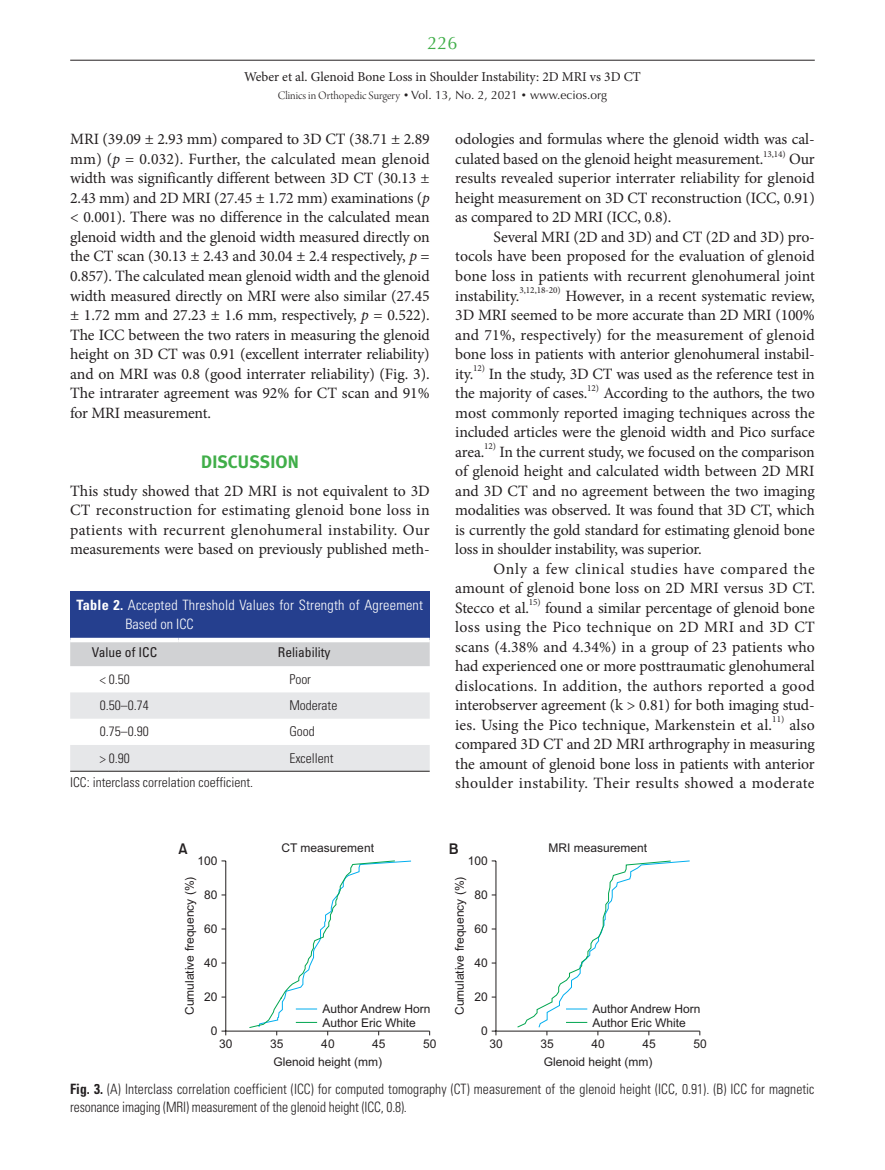
<style>
.page{position:relative;width:885px;height:1170px;background:#fff}
.page>*{position:absolute;margin:0;border:0;box-sizing:border-box;transform-origin:0 0}
.t1{font:700 18px "Meta Plus";letter-spacing:-.01em;color:#40ae49}
.t2{font:18px "Optima LT Std";color:#40ae49}
.t3{font:15.75px/19.5px "Minion Pro";letter-spacing:-.01em;color:#231f20;text-align:justify}
.t4{font:15px "Gothic 725 BT Bold A";color:#231f20}
.t5{font:300 condensed 14.25px/18px "Univers LT Std";letter-spacing:.005em;color:#231f20;scale:.95 1}
.t6{font:300 condensed 14.25px/19.5px "Univers LT Std";letter-spacing:.015em;color:#fff}
.t7{font:300 condensed 13.5px "Univers LT Std";color:#231f20}
.t8{font:13.5px "Minion Pro";color:#231f20}
.t9{font:condensed 13.5px "Univers LT Std";color:#231f20}
.t10{font:12px/13.4px "Arial";color:#231f20}
.t11{font:12px "Optima LT Std";color:#231f20}
.t12{font:9.15px "Minion Pro";letter-spacing:-.01em;color:#231f20}
.s1{font-family:"Arno Pro Light Display"}
.s2{font-size:9px}
.s3{font-style:italic}
.s4{font-weight:700}
</style>
<div class="page">
<hr style="left:70px;top:60px;width:744px;height:1px;background:#231f20">
<div style="left:70px;top:591px;width:359px;height:49px;background:#253f8e"></div>
<div style="left:70px;top:642px;width:359px;height:24px;background:#d1d2d4"></div>
<svg style="left:70px;top:692px;width:359px;height:78px"></svg>
<div style="left:70px;top:637px;width:109px;height:5px;background:#fff"></div>
<div style="left:179px;top:637px;width:250px;height:5px;background:#fff"></div>
<hr style="left:70px;top:770px;width:109px;height:1px;background:#231f20">
<hr style="left:179px;top:770px;width:250px;height:1px;background:#231f20">
<svg style="left:221px;top:860px;width:209px;height:175px"></svg>
<svg style="left:491px;top:860px;width:209px;height:175px"></svg>
<p class="t2" style="left:427px;top:32px;width:32px">226</p>
<p class="t8" style="left:244px;top:68px;width:398px">Weber et al. Glenoid Bone Loss in Shoulder Instability: 2D MRI vs 3D CT</p>
<p class="t11" style="left:278px;top:88px;width:331px"><span class="s1">Clinics in Orthopedic Surgery</span> <span class="s2">•</span> Vol. 13, No. 2, 2021 <span class="s2">•</span> www.ecios.org</p>
<p class="t3" style="left:70px;top:130px;width:361px">MRI (39.09 ± 2.93 mm) compared to 3D CT (38.71 ± 2.89 mm) (<span class="s3">p</span> = 0.032). Further, the calculated mean glenoid width was significantly different between 3D CT (30.13 ± 2.43 mm) and 2D MRI (27.45 ± 1.72 mm) examinations (<span class="s3">p </span>&lt; 0.001). There was no difference in the calculated mean glenoid width and the glenoid width measured directly on the CT scan (30.13 ± 2.43 and 30.04 ± 2.4 respectively, <span class="s3">p</span> = 0.857). The calculated mean glenoid width and the glenoid width measured directly on MRI were also similar (27.45 ± 1.72 mm and 27.23 ± 1.6 mm, respectively, <span class="s3">p</span> = 0.522).<br>The ICC between the two raters in measuring the glenoid height on 3D CT was 0.91 (excellent interrater reliability) and on MRI was 0.8 (good interrater reliability) (Fig. 3).<br>The intrarater agreement was 92% for CT scan and 91% for MRI measurement.</p>
<p class="t1" style="left:201px;top:451px;width:100px">DISCUSSION</p>
<p class="t3" style="left:70px;top:481px;width:361px">This study showed that 2D MRI is not equivalent to 3D CT reconstruction for estimating glenoid bone loss in patients with recurrent glenohumeral instability. Our measurements were based on previously published meth-</p>
<p class="t3" style="left:455px;top:130px;width:361px">odologies and formulas where the glenoid width was cal&shy;culated based on the glenoid height measurement.</p>
<p class="t12" style="left:763px;top:147px;width:24px">13,14)</p>
<p class="t3" style="left:455px;top:149px;width:361px;text-indent:334px">Our results revealed superior interrater reliability for glenoid height measurement on 3D CT reconstruction (ICC, 0.91) as compared to 2D MRI (ICC, 0.8).</p>
<p class="t3" style="left:455px;top:227px;width:361px;text-indent:38px">Several MRI (2D and 3D) and CT (2D and 3D) pro&shy;tocols have been proposed for the evaluation of glenoid bone loss in patients with recurrent glenohumeral joint instability.</p>
<p class="t12" style="left:519px;top:284px;width:43px">3,12,18-20)</p>
<p class="t3" style="left:455px;top:286px;width:361px;text-indent:110px">However, in a recent systematic review, 3D MRI seemed to be more accurate than 2D MRI (100% and 71%, respectively) for the measurement of glenoid bone loss in patients with anterior glenohumeral instabil&shy;ity.</p>
<p class="t12" style="left:473px;top:362px;width:13px">12)</p>
<p class="t3" style="left:455px;top:364px;width:361px;text-indent:34px">In the study, 3D CT was used as the reference test in the majority of cases.</p>
<p class="t12" style="left:587px;top:381px;width:13px">12)</p>
<p class="t3" style="left:455px;top:383px;width:361px;text-indent:148px">According to the authors, the two most commonly reported imaging techniques across the included articles were the glenoid width and Pico surface area.</p>
<p class="t12" style="left:484px;top:440px;width:13px">12)</p>
<p class="t3" style="left:455px;top:442px;width:361px;text-indent:44px">In the current study, we focused on the comparison of glenoid height and calculated width between 2D MRI and 3D CT and no agreement between the two imaging modalities was observed. It was found that 3D CT, which is currently the gold standard for estimating glenoid bone loss in shoulder instability, was superior.</p>
<p class="t3" style="left:455px;top:559px;width:361px;text-indent:38px">Only a few clinical studies have compared the amount of glenoid bone loss on 2D MRI versus 3D CT.<br>Stecco et al.</p>
<p class="t12" style="left:529px;top:596px;width:13px">15)</p>
<p class="t6" style="left:125px;top:594px;width:299px;text-indent:-49px"><span class="s4">Table 2.</span> Accepted Threshold Values for Strength of Agreement<br>Based on ICC</p>
<p class="t9" style="left:92px;top:644px;width:67px">Value of ICC</p>
<p class="t9" style="left:278px;top:644px;width:54px">Reliability</p>
<p class="t7" style="left:100px;top:670px;width:31px">&lt; 0.50</p>
<p class="t7" style="left:289px;top:670px;width:23px">Poor</p>
<p class="t7" style="left:100px;top:697px;width:50px">0.50–0.74</p>
<p class="t7" style="left:289px;top:697px;width:49px">Moderate</p>
<p class="t7" style="left:100px;top:723px;width:50px">0.75–0.90</p>
<p class="t7" style="left:289px;top:723px;width:27px">Good</p>
<p class="t7" style="left:100px;top:749px;width:31px">&gt; 0.90</p>
<p class="t7" style="left:289px;top:749px;width:46px">Excellent</p>
<p class="t7" style="left:70px;top:774px;width:184px">ICC: interclass correlation coefficient.</p>
<p class="t3" style="left:455px;top:598px;width:361px;text-indent:90px">found a similar percentage of glenoid bone loss using the Pico technique on 2D MRI and 3D CT scans (4.38% and 4.34%) in a group of 23 patients who had experienced one or more posttraumatic glenohumeral dislocations. In addition, the authors reported a good interobserver agreement (k &gt; 0.81) for both imaging stud&shy;ies. Using the Pico technique, Markenstein et al.</p>
<p class="t12" style="left:772px;top:713px;width:14px">11)</p>
<p class="t3" style="left:455px;top:715px;width:361px;text-indent:334px">also compared 3D CT and 2D MRI arthrography in measuring the amount of glenoid bone loss in patients with anterior shoulder instability. Their results showed a moderate</p>
<p class="t4" style="left:179px;top:840px;width:11px">A</p>
<p class="t4" style="left:449px;top:840px;width:11px">B</p>
<p class="t10" style="left:281px;top:842px;width:94px">CT measurement</p>
<p class="t10" style="left:548px;top:842px;width:100px">MRI measurement</p>
<p class="t10" style="left:197px;top:855px;width:22px">100</p>
<p class="t10" style="left:204px;top:889px;width:15px">80</p>
<p class="t10" style="left:204px;top:923px;width:15px">60</p>
<p class="t10" style="left:204px;top:957px;width:15px">40</p>
<p class="t10" style="left:204px;top:991px;width:15px">20</p>
<p class="t10" style="left:184px;top:1014px;width:140px;rotate:-90deg">Cumulative frequency (%)</p>
<p class="t10" style="left:211px;top:1025px;width:8px">0</p>
<p class="t10" style="left:322px;top:1003px;width:110px">Author Andrew Horn<br>Author Eric White</p>
<p class="t10" style="left:467px;top:855px;width:22px">100</p>
<p class="t10" style="left:474px;top:889px;width:15px">80</p>
<p class="t10" style="left:474px;top:923px;width:15px">60</p>
<p class="t10" style="left:474px;top:957px;width:15px">40</p>
<p class="t10" style="left:474px;top:991px;width:15px">20</p>
<p class="t10" style="left:454px;top:1014px;width:140px;rotate:-90deg">Cumulative frequency (%)</p>
<p class="t10" style="left:481px;top:1025px;width:8px">0</p>
<p class="t10" style="left:592px;top:1003px;width:110px">Author Andrew Horn<br>Author Eric White</p>
<p class="t10" style="left:219px;top:1038px;width:15px">30</p>
<p class="t10" style="left:270px;top:1038px;width:15px">35</p>
<p class="t10" style="left:321px;top:1038px;width:15px">40</p>
<p class="t10" style="left:372px;top:1038px;width:15px">45</p>
<p class="t10" style="left:423px;top:1038px;width:15px">50</p>
<p class="t10" style="left:489px;top:1038px;width:15px">30</p>
<p class="t10" style="left:540px;top:1038px;width:15px">35</p>
<p class="t10" style="left:591px;top:1038px;width:15px">40</p>
<p class="t10" style="left:642px;top:1038px;width:15px">45</p>
<p class="t10" style="left:693px;top:1038px;width:15px">50</p>
<p class="t10" style="left:273px;top:1056px;width:110px">Glenoid height (mm)</p>
<p class="t10" style="left:543px;top:1056px;width:110px">Glenoid height (mm)</p>
<p class="t5" style="left:70px;top:1079px;width:785px"><span class="s4">Fig. 3.</span> (A) Interclass correlation coefficient (ICC) for computed tomography (CT) measurement of the glenoid height (ICC, 0.91). (B) ICC for magnetic resonance imaging (MRI) measurement of the glenoid height (ICC, 0.8).</p>
</div>
